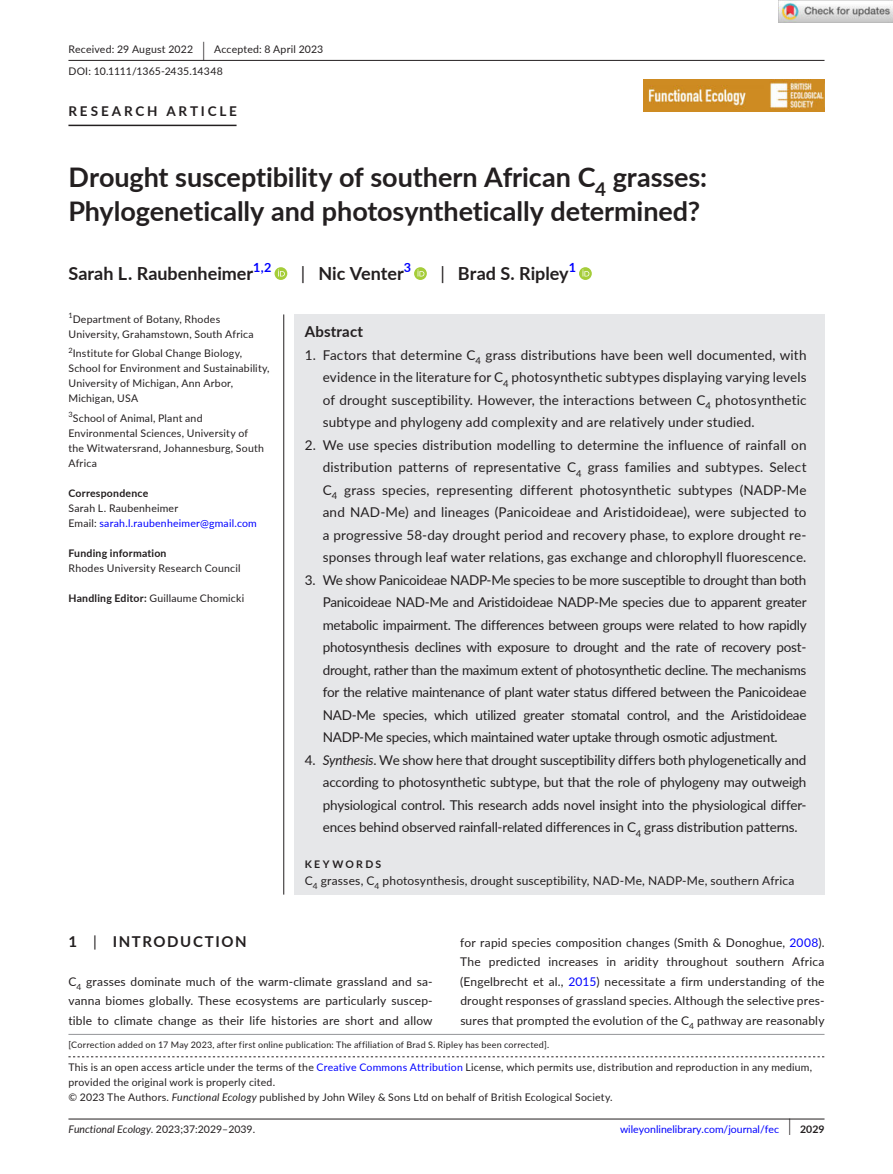
<style>
.page{position:relative;width:893px;height:1174px;background:#fff}
.page>*{position:absolute;margin:0;border:0;box-sizing:border-box;transform-origin:0 0}
.t1{font:700 27px/34.5px "Lato";letter-spacing:-.005em;color:#231f20}
.t2{font:700 18px "Lato";color:#231f20}
.t3{font:700 15px "Lato";letter-spacing:.1em;color:#231f20}
.t4{font:700 15px "Lato";letter-spacing:.015em;color:#231f20}
.t5{font:13.5px/22.5px "Lato";letter-spacing:-.005em;color:#231f20;text-align:justify}
.t6{font:700 13.5px "Lato";letter-spacing:.21em;color:#231f20}
.t7{font:12px/19.5px "Lato";letter-spacing:.015em;color:#231f20;text-align:justify}
.t8{font:10.5px/15px "Lato";letter-spacing:.02em;color:#231f20}
.t9{font:10.5px/15px "Lato";letter-spacing:.015em;color:#00f}
.t10{font:italic 10.5px "Lato";color:#231f20}
.t11{font:700 10.5px "Lato";letter-spacing:.02em;color:#231f20}
.t12{font:700 10.5px "Lato";letter-spacing:.22em;color:#231f20}
.t13{font:9px "Lato";letter-spacing:.025em;color:#231f20}
.s1{font-size:19.65px}
.s2{font-weight:400}
.s3{color:#231f20}
.s4{font-weight:700}
.s5{font-style:italic}
.s6{color:#00f}
.s7{font-style:normal}
.s8{font-size:17.4px;color:#231f20}
.s9{font-weight:700;color:#231f20}
</style>
<div class="page">
<hr style="left:68px;top:1118px;width:756px;height:1px;background:#231f20">
<img style="left:644px;top:79px;width:180px;height:33px">
<hr style="left:68px;top:60px;width:756px;height:1px;background:#231f20">
<hr style="left:68px;top:125px;width:169px;height:1px;background:#231f20">
<svg style="left:275px;top:267px;width:12px;height:13px"></svg>
<svg style="left:278px;top:269px;width:7px;height:7px"></svg>
<svg style="left:414px;top:267px;width:13px;height:13px"></svg>
<svg style="left:417px;top:269px;width:7px;height:7px"></svg>
<svg style="left:579px;top:267px;width:13px;height:13px"></svg>
<svg style="left:582px;top:269px;width:7px;height:7px"></svg>
<div style="left:294px;top:314px;width:530px;height:581px;background:#e6e7e9"></div>
<hr style="left:283px;top:314px;width:1px;height:580px;background:#231f20">
<svg style="left:68px;top:1056px;width:756px;height:1px"></svg>
<hr style="left:68px;top:1034px;width:756px;height:1px;background:#939598">
<img style="left:779px;top:0;width:114px;height:22px">
<p class="t8" style="left:68px;top:38px;width:256px;line-height:21.8px">Received: 29 August 2022 <span class="s1">|</span> Accepted: 8 April 2023<br>DOI: 10.1111/1365-2435.14348</p>
<p class="t6" style="left:68px;top:102px;width:170px">RESEARCH ARTICLE</p>
<h1 class="t1" style="left:68px;top:159px;width:640px">Drought susceptibility of southern African C<sub>4</sub> grasses:<br>Phylogenetically and photosynthetically determined?</h1>
<h2 class="t2" style="left:68px;top:260px;width:205px">Sarah L. Raubenheimer<sup>1,2</sup></h2>
<h2 class="t2" style="left:301px;top:260px;width:112px"><span class="s2">|</span> Nic Venter<sup>3</sup></h2>
<h2 class="t2" style="left:440px;top:260px;width:137px"><span class="s2">|</span> Brad S. Ripley<sup>1</sup></h2>
<p class="t8" style="left:68px;top:312px;width:187px"><sup>1</sup>Department of Botany, Rhodes<br>University, Grahamstown, South Africa</p>
<p class="t8" style="left:68px;top:347px;width:203px"><sup>2</sup>Institute for Global Change Biology, School for Environment and Sustainability, University of Michigan, Ann Arbor, Michigan, USA</p>
<p class="t8" style="left:68px;top:411px;width:197px"><sup>3</sup>School of Animal, Plant and<br>Environmental Sciences, University of the Witwatersrand, Johannesburg, South<br>Africa</p>
<p class="t11" style="left:68px;top:485px;width:81px">Correspondence</p>
<p class="t9" style="left:68px;top:501px;width:190px"><span class="s3">Sarah L. Raubenheimer<br>Email:</span> sarah.l.raubenheimer@gmail.com</p>
<p class="t11" style="left:68px;top:545px;width:100px">Funding information</p>
<p class="t8" style="left:68px;top:561px;width:174px">Rhodes University Research Council</p>
<p class="t8" style="left:68px;top:591px;width:177px"><span class="s4">Handling Editor:</span> Guillaume Chomicki</p>
<p class="t4" style="left:305px;top:320px;width:60px">Abstract</p>
<p class="t5" style="left:323px;top:344px;width:485px;text-indent:-18px">1. Factors that determine C<sub>4</sub> grass distributions have been well documented, with evidence in the literature for C<sub>4</sub> photosynthetic subtypes displaying varying levels of drought susceptibility. However, the interactions between C<sub>4</sub> photosynthetic subtype and phylogeny add complexity and are relatively under studied.</p>
<p class="t5" style="left:323px;top:434px;width:485px;text-indent:-18px">2. We use species distribution modelling to determine the influence of rainfall on distribution patterns of representative C<sub>4</sub> grass families and subtypes. Select C<sub>4</sub> grass species, representing different photosynthetic subtypes (NADP- Me and NAD- Me) and lineages (Panicoideae and Aristidoideae), were subjected to a progressive 58- day drought period and recovery phase, to explore drought re&shy;sponses through leaf water relations, gas exchange and chlorophyll fluorescence.</p>
<p class="t5" style="left:323px;top:569px;width:486px;text-indent:-18px">3. We show Panicoideae NADP- Me species to be more susceptible to drought than both Panicoideae NAD- Me and Aristidoideae NADP- Me species due to apparent greater metabolic impairment. The differences between groups were related to how rapidly photosynthesis declines with exposure to drought and the rate of recovery post&shy;drought, rather than the maximum extent of photosynthetic decline. The mechanisms for the relative maintenance of plant water status differed between the Panicoideae NAD- Me species, which utilized greater stomatal control, and the Aristidoideae NADP- Me species, which maintained water uptake through osmotic adjustment.</p>
<p class="t5" style="left:323px;top:749px;width:485px;text-indent:-18px">4. <span class="s5">Synthesis</span>. We show here that drought susceptibility differs both phylogenetically and according to photosynthetic subtype, but that the role of phylogeny may outweigh physiological control. This research adds novel insight into the physiological differ&shy;ences behind observed rainfall- related differences in C<sub>4</sub> grass distribution patterns.</p>
<p class="t12" style="left:305px;top:856px;width:78px">KEYWORDS</p>
<p class="t7" style="left:305px;top:871px;width:491px">C<sub>4</sub> grasses, C<sub>4</sub> photosynthesis, drought susceptibility, NAD- Me, NADP- Me, southern Africa</p>
<p class="t3" style="left:68px;top:930px;width:180px">1 <span class="s2">|</span> INTRODUCTION</p>
<p class="t7" style="left:68px;top:972px;width:366px">C<sub>4</sub> grasses dominate much of the warm- climate grassland and sa&shy;vanna biomes globally. These ecosystems are particularly suscep&shy;tible to climate change as their life histories are short and allow</p>
<p class="t7" style="left:460px;top:933px;width:366px">for rapid species composition changes (Smith &amp; Donoghue, <span class="s6">2008</span>).<br>The predicted increases in aridity throughout southern Africa (Engelbrecht et al., <span class="s6">2015</span>) necessitate a firm understanding of the drought responses of grassland species. Although the selective pres&shy;sures that prompted the evolution of the C<sub>4</sub> pathway are reasonably</p>
<p class="t13" style="left:68px;top:1041px;width:482px">[Correction added on 17 May 2023, after first online publication: The affiliation of Brad S. Ripley has been corrected].</p>
<p class="t8" style="left:68px;top:1060px;width:745px">This is an open access article under the terms of the <span class="s6">Creative Commons Attribution</span> License, which permits use, distribution and reproduction in any medium, provided the original work is properly cited.<br>© 2023 The Authors. <span class="s5">Functional Ecology</span> published by John Wiley &amp; Sons Ltd on behalf of British Ecological Society.</p>
<p class="t10" style="left:68px;top:1124px;width:188px">Functional Ecology. <span class="s7">2023;37:2029–2039.</span></p>
<p class="t9" style="left:620px;top:1122px;width:206px">wileyonlinelibrary.com/journal/fec <span class="s8">|</span> <span class="s9">2029</span></p>
</div>
